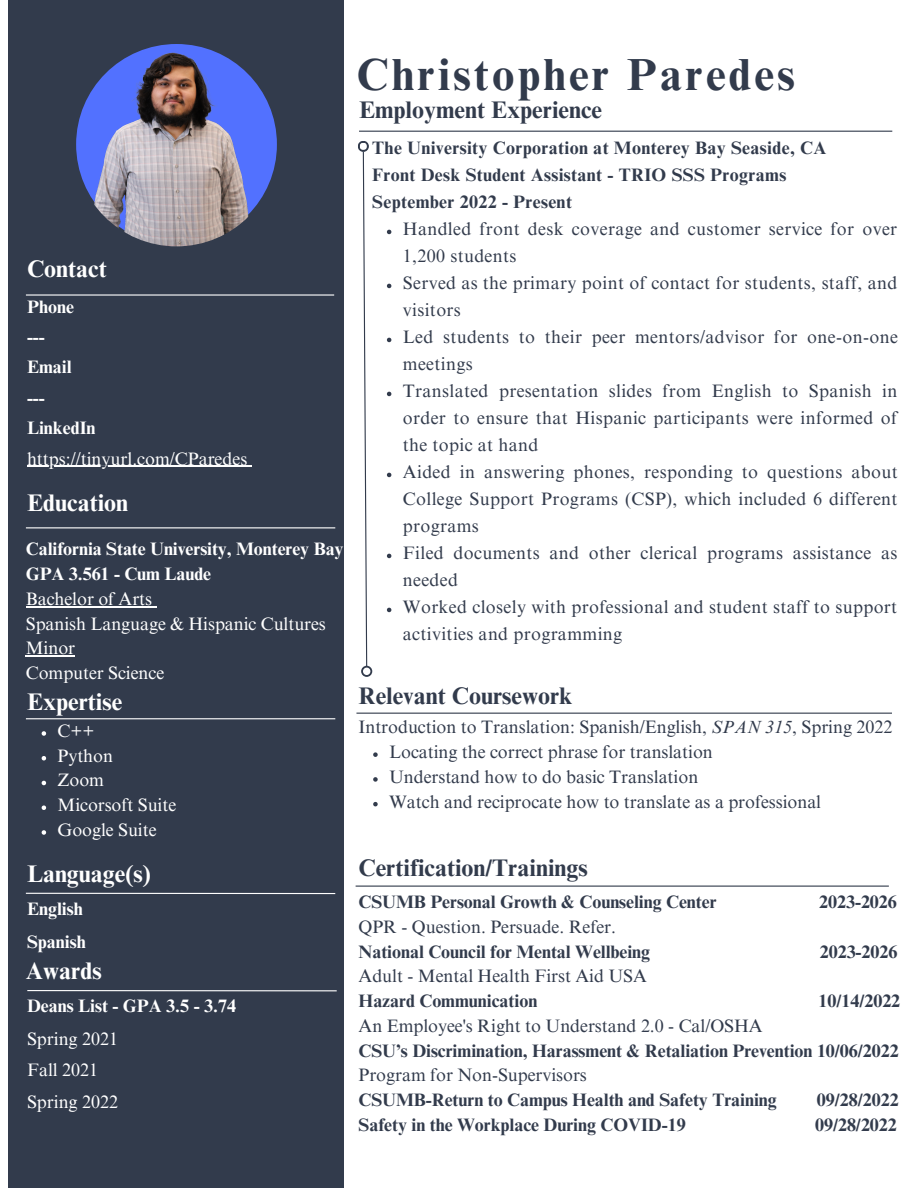
<style>
.page{position:relative;width:918px;height:1188px;background:#fff}
.page>*{position:absolute;margin:0;border:0;box-sizing:border-box;transform-origin:0 0}
.t1{font:700 45px "Times NRMT Pro";letter-spacing:.07em;color:#323b4c}
.t2{font:700 24px "Times NRMT Pro";color:#323b4c}
.t3{font:700 24px "Times NRMT Pro";color:#fff}
.t4{font:18px/27px "Times NRMT Pro";letter-spacing:.02em;color:#323b4c}
.t5{font:18px "Times NRMT Pro";color:#323b4c}
.t6{font:700 18px "Times NRMT Pro";color:#323b4c}
.t7{font:18px "Times NRMT Pro";letter-spacing:-.005em;color:#fff}
.t8{font:700 18px "Times NRMT Pro";letter-spacing:-.005em;color:#fff}
.t9{font:700 18px "Times NRMT Pro";letter-spacing:.02em;color:#323b4c}
.s1{font-style:italic}
</style>
<div class="page">
<div style="left:8px;top:0;width:336px;height:1188px;background:#323b4c"></div>
<img style="left:75px;top:42px;width:204px;height:204px;border-radius:50%">
<hr style="left:26px;top:294px;width:308px;height:2px;background:#fff">
<hr style="left:359px;top:131px;width:533px;height:1px;background:#323b4c">
<svg style="left:362px;top:152px;width:6px;height:515px"></svg>
<svg style="left:361px;top:666px;width:11px;height:11px"></svg>
<div style="left:363px;top:668px;width:7px;height:7px;background:#fff;border-radius:50%"></div>
<hr style="left:356px;top:886px;width:533px;height:1px;background:#323b4c">
<hr style="left:26px;top:893px;width:309px;height:1px;background:#fff">
<hr style="left:26px;top:718px;width:309px;height:1px;background:#fff">
<hr style="left:26px;top:527px;width:309px;height:1px;background:#fff">
<svg style="left:358px;top:141px;width:11px;height:11px"></svg>
<div style="left:360px;top:143px;width:7px;height:7px;background:#fff;border-radius:50%"></div>
<hr style="left:27px;top:466px;width:220px;height:1px;background:#fff">
<svg style="left:387px;top:230px;width:4px;height:4px"></svg>
<svg style="left:387px;top:284px;width:4px;height:4px"></svg>
<svg style="left:387px;top:338px;width:4px;height:4px"></svg>
<svg style="left:387px;top:392px;width:4px;height:4px"></svg>
<svg style="left:387px;top:473px;width:4px;height:4px"></svg>
<svg style="left:387px;top:554px;width:4px;height:4px"></svg>
<svg style="left:387px;top:608px;width:4px;height:4px"></svg>
<hr style="left:26px;top:606px;width:126px;height:1px;background:#fff">
<hr style="left:26px;top:656px;width:49px;height:1px;background:#fff">
<hr style="left:356px;top:713px;width:536px;height:1px;background:#323b4c">
<svg style="left:373px;top:752px;width:5px;height:5px"></svg>
<svg style="left:373px;top:777px;width:5px;height:5px"></svg>
<svg style="left:373px;top:802px;width:5px;height:4px"></svg>
<svg style="left:42px;top:731px;width:4px;height:5px"></svg>
<svg style="left:42px;top:756px;width:4px;height:4px"></svg>
<svg style="left:42px;top:781px;width:4px;height:4px"></svg>
<svg style="left:42px;top:805px;width:4px;height:5px"></svg>
<svg style="left:42px;top:830px;width:4px;height:5px"></svg>
<hr style="left:27px;top:990px;width:310px;height:1px;background:#fff">
<p class="t3" style="left:27px;top:259px;width:81px">Contact</p>
<p class="t8" style="left:27px;top:300px;width:48px">Phone</p>
<p class="t8" style="left:27px;top:330px;width:19px">---</p>
<p class="t8" style="left:27px;top:361px;width:46px">Email</p>
<p class="t8" style="left:27px;top:391px;width:19px">---</p>
<p class="t8" style="left:27px;top:421px;width:70px">LinkedIn</p>
<p class="t7" style="left:27px;top:452px;width:222px">https://tinyurl.com/CParedes</p>
<p class="t3" style="left:27px;top:493px;width:102px">Education</p>
<p class="t8" style="left:26px;top:542px;width:319px">California State University, Monterey Bay</p>
<p class="t8" style="left:26px;top:567px;width:187px">GPA 3.561 - Cum Laude</p>
<p class="t7" style="left:26px;top:592px;width:128px">Bachelor of Arts</p>
<p class="t7" style="left:26px;top:617px;width:301px">Spanish Language &amp; Hispanic Cultures</p>
<p class="t7" style="left:26px;top:641px;width:51px">Minor</p>
<p class="t7" style="left:26px;top:666px;width:140px">Computer Science</p>
<p class="t3" style="left:27px;top:692px;width:97px">Expertise</p>
<p class="t7" style="left:58px;top:724px;width:38px">C++</p>
<p class="t7" style="left:58px;top:749px;width:57px">Python</p>
<p class="t7" style="left:58px;top:773px;width:48px">Zoom</p>
<p class="t7" style="left:58px;top:798px;width:120px">Micorsoft Suite</p>
<p class="t7" style="left:58px;top:823px;width:100px">Google Suite</p>
<p class="t3" style="left:27px;top:865px;width:125px">Language(s)</p>
<p class="t8" style="left:27px;top:902px;width:57px">English</p>
<p class="t8" style="left:27px;top:935px;width:60px">Spanish</p>
<p class="t3" style="left:26px;top:962px;width:77px">Awards</p>
<p class="t8" style="left:27px;top:999px;width:211px">Deans List - GPA 3.5 - 3.74</p>
<p class="t7" style="left:27px;top:1032px;width:93px">Spring 2021</p>
<p class="t7" style="left:27px;top:1063px;width:73px">Fall 2021</p>
<p class="t7" style="left:27px;top:1095px;width:93px">Spring 2022</p>
<p class="t1" style="left:356px;top:57px;width:440px">Christopher Paredes</p>
<p class="t2" style="left:359px;top:100px;width:245px">Employment Experience</p>
<p class="t9" style="left:372px;top:141px;width:456px">The University Corporation at Monterey Bay Seaside, CA</p>
<p class="t9" style="left:372px;top:168px;width:416px">Front Desk Student Assistant - TRIO SSS Programs</p>
<p class="t9" style="left:372px;top:195px;width:201px">September 2022 - Present</p>
<p class="t4" style="left:403px;top:218px;width:496px">Handled front desk coverage and customer service for over<br>1,200 students</p>
<p class="t4" style="left:403px;top:272px;width:496px">Served as the primary point of contact for students, staff, and visitors</p>
<p class="t4" style="left:403px;top:326px;width:497px">Led students to their peer mentors/advisor for one-on-one meetings</p>
<p class="t4" style="left:403px;top:380px;width:496px;text-align:justify">Translated presentation slides from English to Spanish in order to ensure that Hispanic participants were informed of the topic at hand</p>
<p class="t4" style="left:403px;top:461px;width:496px;text-align:justify">Aided in answering phones, responding to questions about College Support Programs (CSP), which included 6 different programs</p>
<p class="t4" style="left:403px;top:542px;width:496px">Filed documents and other clerical programs assistance as needed</p>
<p class="t4" style="left:403px;top:596px;width:496px">Worked closely with professional and student staff to support activities and programming</p>
<p class="t2" style="left:359px;top:687px;width:215px">Relevant Coursework</p>
<p class="t5" style="left:359px;top:720px;width:535px">Introduction to Translation: Spanish/English, <span class="s1">SPAN 315</span>, Spring 2022</p>
<p class="t5" style="left:389px;top:745px;width:325px">Locating the correct phrase for translation</p>
<p class="t5" style="left:389px;top:770px;width:311px">Understand how to do basic Translation</p>
<p class="t5" style="left:389px;top:795px;width:434px">Watch and reciprocate how to translate as a professional</p>
<p class="t2" style="left:359px;top:858px;width:231px">Certification/Trainings</p>
<p class="t6" style="left:359px;top:895px;width:360px">CSUMB Personal Growth &amp; Counseling Center</p>
<p class="t6" style="left:819px;top:895px;width:79px">2023-2026</p>
<p class="t5" style="left:359px;top:920px;width:259px">QPR - Question. Persuade. Refer.</p>
<p class="t6" style="left:359px;top:945px;width:293px">National Council for Mental Wellbeing</p>
<p class="t6" style="left:820px;top:945px;width:79px">2023-2026</p>
<p class="t5" style="left:359px;top:969px;width:290px">Adult - Mental Health First Aid USA</p>
<p class="t6" style="left:359px;top:994px;width:180px">Hazard Communication</p>
<p class="t6" style="left:819px;top:994px;width:83px">10/14/2022</p>
<p class="t5" style="left:359px;top:1019px;width:406px">An Employee's Right to Understand 2.0 - Cal/OSHA</p>
<p class="t6" style="left:359px;top:1044px;width:542px">CSU’s Discrimination, Harassment &amp; Retaliation Prevention 10/06/2022</p>
<p class="t5" style="left:359px;top:1068px;width:230px">Program for Non-Supervisors</p>
<p class="t6" style="left:359px;top:1093px;width:420px">CSUMB-Return to Campus Health and Safety Training</p>
<p class="t6" style="left:817px;top:1093px;width:83px">09/28/2022</p>
<p class="t6" style="left:359px;top:1118px;width:329px">Safety in the Workplace During COVID-19</p>
<p class="t6" style="left:815px;top:1118px;width:83px">09/28/2022</p>
</div>
